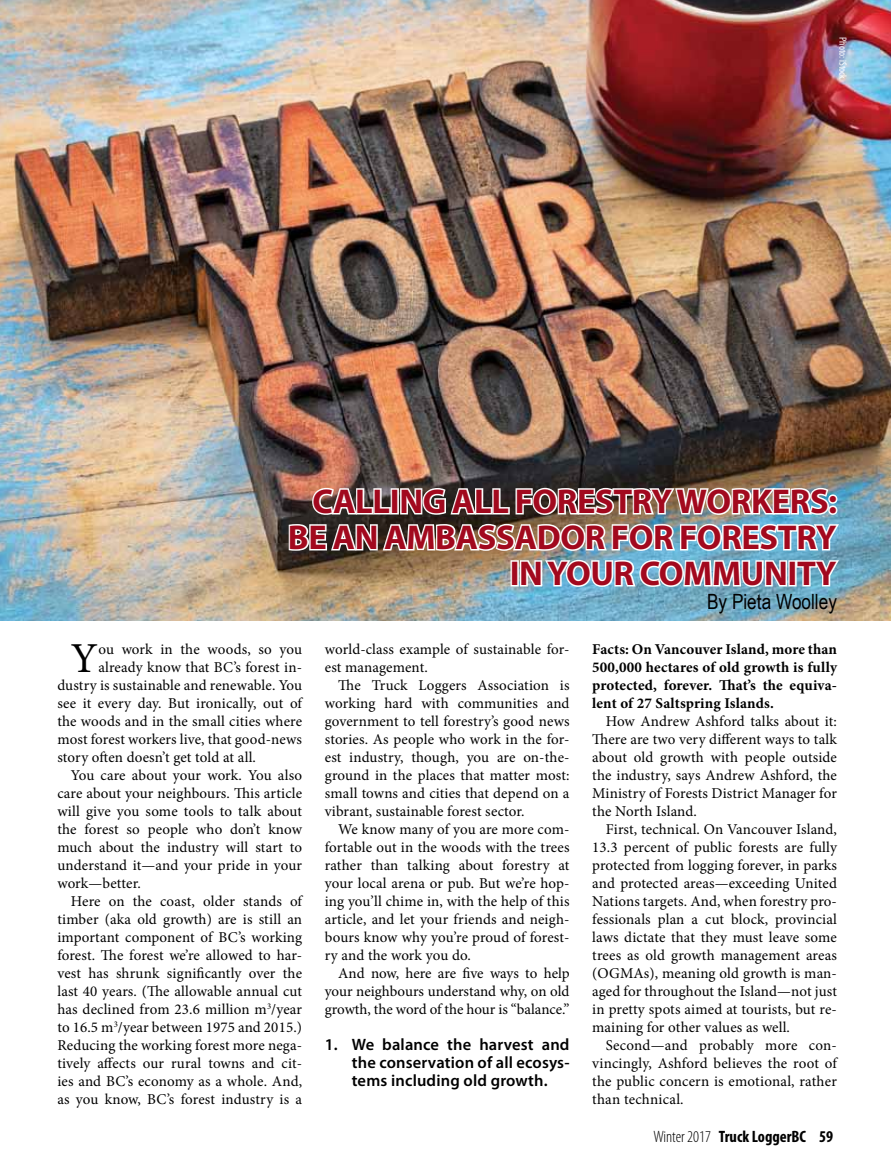
<style>
.page{position:relative;width:891px;height:1161px;background:#fff}
.page>*{position:absolute;margin:0;border:0;box-sizing:border-box;transform-origin:0 0}
.t1{font:42.75px "Minion Pro";color:#000}
.t2{font:700 34.5px/36px "Myriad Pro";letter-spacing:-.01em;color:#a2091e;text-align:right}
.t3{font:21px "Arial Narrow";color:#000}
.t4{font:600 16.5px/18px "Myriad Pro";letter-spacing:.01em;color:#000;text-align:justify}
.t5{font:700 condensed 16.5px "Myriad Pro";color:#000}
.t6{font:15px/18px "Minion Pro";letter-spacing:.005em;color:#000;text-align:justify}
.t7{font:700 15px/18px "Minion Pro";letter-spacing:.01em;color:#000;text-align:justify}
.t8{font:condensed 10.5px "Myriad Pro";color:#fff}
.s1{font-weight:300}
</style>
<div class="page">
<img style="left:0;top:0;width:891px;height:621px">
<img style="left:287px;top:346px;width:555px;height:248px">
<p class="t8" style="left:849px;top:37px;width:43px;rotate:90deg">Photo: iStock</p>
<h2 class="t2" style="left:288px;top:482px;width:551px">CALLING ALL FORESTRY WORKERS:<br>BE AN AMBASSADOR FOR FORESTRY<br>IN YOUR COMMUNITY</h2>
<h3 class="t3" style="left:707px;top:586px;width:131px">By Pieta Woolley</h3>
<h1 class="t1" style="left:71px;top:630px;width:29px">Y</h1>
<p class="t6" style="left:98px;top:640px;width:205px">ou work in the woods, so you</p>
<p class="t6" style="left:98px;top:658px;width:205px">already know that BC’s forest in-</p>
<p class="t6" style="left:57px;top:676px;width:246px">dustry is sustainable and renewable. You</p>
<p class="t6" style="left:57px;top:694px;width:246px">see it every day. But ironically, out of</p>
<p class="t6" style="left:57px;top:712px;width:246px">the woods and in the small cities where</p>
<p class="t6" style="left:57px;top:730px;width:246px">most forest workers live, that good-news</p>
<p class="t6" style="left:57px;top:748px;width:200px">story often doesn’t get told at all.</p>
<p class="t6" style="left:71px;top:766px;width:233px">You care about your work. You also</p>
<p class="t6" style="left:57px;top:784px;width:246px">care about your neighbours. This article</p>
<p class="t6" style="left:57px;top:802px;width:246px">will give you some tools to talk about</p>
<p class="t6" style="left:57px;top:820px;width:246px">the forest so people who don’t know</p>
<p class="t6" style="left:57px;top:838px;width:246px">much about the industry will start to</p>
<p class="t6" style="left:57px;top:856px;width:246px">understand it—and your pride in your</p>
<p class="t6" style="left:57px;top:874px;width:85px">work—better.</p>
<p class="t6" style="left:71px;top:892px;width:233px">Here on the coast, older stands of</p>
<p class="t6" style="left:57px;top:910px;width:246px">timber (aka old growth) are is still an</p>
<p class="t6" style="left:57px;top:928px;width:246px">important component of BC’s working</p>
<p class="t6" style="left:57px;top:946px;width:246px">forest. The forest we’re allowed to har-</p>
<p class="t6" style="left:57px;top:964px;width:246px">vest has shrunk significantly over the</p>
<p class="t6" style="left:57px;top:982px;width:246px">last 40 years. (The allowable annual cut</p>
<p class="t6" style="left:57px;top:1000px;width:246px">has declined from 23.6 million m<sup>3</sup>/year</p>
<p class="t6" style="left:57px;top:1018px;width:246px">to 16.5 m<sup>3</sup>/year between 1975 and 2015.)</p>
<p class="t6" style="left:57px;top:1036px;width:246px">Reducing the working forest more nega-</p>
<p class="t6" style="left:57px;top:1054px;width:246px">tively affects our rural towns and cit-</p>
<p class="t6" style="left:57px;top:1072px;width:246px">ies and BC’s economy as a whole. And,</p>
<p class="t6" style="left:57px;top:1090px;width:246px">as you know, BC’s forest industry is a</p>
<p class="t6" style="left:325px;top:640px;width:246px">world-class example of sustainable for&shy;est management.</p>
<p class="t6" style="left:325px;top:676px;width:246px;text-indent:14px">The Truck Loggers Association is working hard with communities and government to tell forestry’s good news stories. As people who work in the for&shy;est industry, though, you are on-the&shy;ground in the places that matter most: small towns and cities that depend on a vibrant, sustainable forest sector.</p>
<p class="t6" style="left:325px;top:820px;width:246px;text-indent:14px">We know many of you are more com&shy;fortable out in the woods with the trees rather than talking about forestry at your local arena or pub. But we’re hop&shy;ing you’ll chime in, with the help of this article, and let your friends and neigh&shy;bours know why you’re proud of forest&shy;ry and the work you do.</p>
<p class="t6" style="left:325px;top:964px;width:246px;text-indent:14px">And now, here are five ways to help your neighbours understand why, on old growth, the word of the hour is “balance.”</p>
<p class="t4" style="left:352px;top:1035px;width:219px;text-indent:-27px">1. We balance the harvest and the conservation of all ecosys&shy;tems including old growth.</p>
<p class="t7" style="left:592px;top:640px;width:246px">Facts: On Vancouver Island, more than 500,000 hectares of old growth is fully protected, forever. That’s the equiva&shy;lent of 27 Saltspring Islands.</p>
<p class="t6" style="left:592px;top:712px;width:246px;text-indent:14px">How Andrew Ashford talks about it:<br>There are two very different ways to talk about old growth with people outside the industry, says Andrew Ashford, the Ministry of Forests District Manager for the North Island.</p>
<p class="t6" style="left:592px;top:820px;width:246px;text-indent:14px">First, technical. On Vancouver Island, 13.3 percent of public forests are fully protected from logging forever, in parks and protected areas—exceeding United Nations targets. And, when forestry pro&shy;fessionals plan a cut block, provincial laws dictate that they must leave some trees as old growth management areas (OGMAs), meaning old growth is man&shy;aged for throughout the Island—not just in pretty spots aimed at tourists, but re&shy;maining for other values as well.</p>
<p class="t6" style="left:592px;top:1036px;width:246px;text-indent:14px">Second—and probably more con&shy;vincingly, Ashford believes the root of the public concern is emotional, rather than technical.</p>
<p class="t5" style="left:654px;top:1126px;width:181px"><span class="s1">Winter 2017</span> Truck LoggerBC 59</p>
</div>
